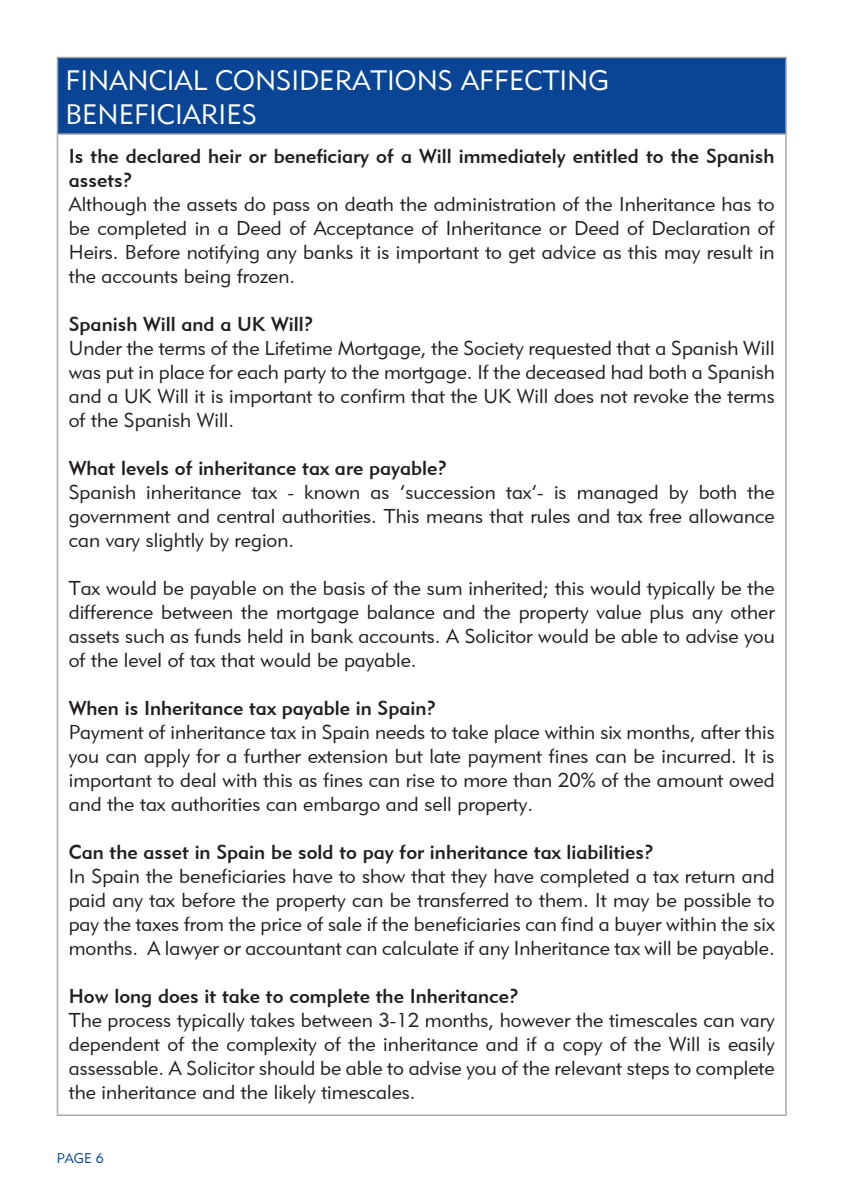
<style>
.page{position:relative;width:842px;height:1191px;background:#fff}
.page>*{position:absolute;margin:0;border:0;box-sizing:border-box;transform-origin:0 0}
.t1{font:28px/33.6px "Geometric 415 BT Lite A";color:#fff}
.t2{font:20px/24px "Geometric 415 BT Lite A";color:#231f20;text-align:justify}
.t3{font:20px/24px "Geometric 415 BT Medium A";color:#231f20}
.t4{font:14px "Geometric 415 BT Lite A";color:#094594}
</style>
<div class="page">
<div style="left:57px;top:57px;width:729px;height:77px;background:#094594"></div>
<hr style="left:57px;top:57px;width:730px;height:1px;background:#a8a9ad">
<hr style="left:57px;top:58px;width:1px;height:75px;background:#a8a9ad">
<hr style="left:785px;top:58px;width:2px;height:75px;background:#a8a9ad">
<hr style="left:57px;top:133px;width:730px;height:2px;background:#a8a9ad">
<hr style="left:57px;top:135px;width:1px;height:979px;background:#a8a9ad">
<hr style="left:785px;top:135px;width:2px;height:979px;background:#a8a9ad">
<hr style="left:57px;top:1114px;width:730px;height:2px;background:#a8a9ad">
<h1 class="t1" style="left:65px;top:63px;width:545px">FINANCIAL CONSIDERATIONS AFFECTING<br>BENEFICIARIES</h1>
<p class="t3" style="left:69px;top:143px;width:707px">Is the declared heir or beneficiary of a Will immediately entitled to the Spanish assets?</p>
<p class="t2" style="left:69px;top:191px;width:707px">Although the assets do pass on death the administration of the Inheritance has to be completed in a Deed of Acceptance of Inheritance or Deed of Declaration of Heirs. Before notifying any banks it is important to get advice as this may result in the accounts being frozen.</p>
<p class="t3" style="left:69px;top:311px;width:246px">Spanish Will and a UK Will?</p>
<p class="t2" style="left:69px;top:335px;width:707px">Under the terms of the Lifetime Mortgage, the Society requested that a Spanish Will was put in place for each party to the mortgage. If the deceased had both a Spanish and a UK Will it is important to confirm that the UK Will does not revoke the terms of the Spanish Will.</p>
<p class="t3" style="left:69px;top:455px;width:380px">What levels of inheritance tax are payable?</p>
<p class="t2" style="left:69px;top:479px;width:707px">Spanish inheritance tax - known as ‘succession tax’- is managed by both the government and central authorities. This means that rules and tax free allowance can vary slightly by region.</p>
<p class="t2" style="left:69px;top:575px;width:707px">Tax would be payable on the basis of the sum inherited; this would typically be the difference between the mortgage balance and the property value plus any other assets such as funds held in bank accounts. A Solicitor would be able to advise you of the level of tax that would be payable.</p>
<p class="t3" style="left:69px;top:695px;width:369px">When is Inheritance tax payable in Spain?</p>
<p class="t2" style="left:69px;top:719px;width:707px">Payment of inheritance tax in Spain needs to take place within six months, after this you can apply for a further extension but late payment fines can be incurred. It is important to deal with this as fines can rise to more than 20% of the amount owed and the tax authorities can embargo and sell property.</p>
<p class="t3" style="left:69px;top:839px;width:587px">Can the asset in Spain be sold to pay for inheritance tax liabilities?</p>
<p class="t2" style="left:69px;top:863px;width:707px">In Spain the beneficiaries have to show that they have completed a tax return and paid any tax before the property can be transferred to them. It may be possible to pay the taxes from the price of sale if the beneficiaries can find a buyer within the six months. A lawyer or accountant can calculate if any Inheritance tax will be payable.</p>
<p class="t3" style="left:69px;top:983px;width:452px">How long does it take to complete the Inheritance?</p>
<p class="t2" style="left:69px;top:1007px;width:707px">The process typically takes between 3-12 months, however the timescales can vary dependent of the complexity of the inheritance and if a copy of the Will is easily assessable. A Solicitor should be able to advise you of the relevant steps to complete the inheritance and the likely timescales.</p>
<p class="t4" style="left:57px;top:1149px;width:49px">PAGE 6</p>
</div>
